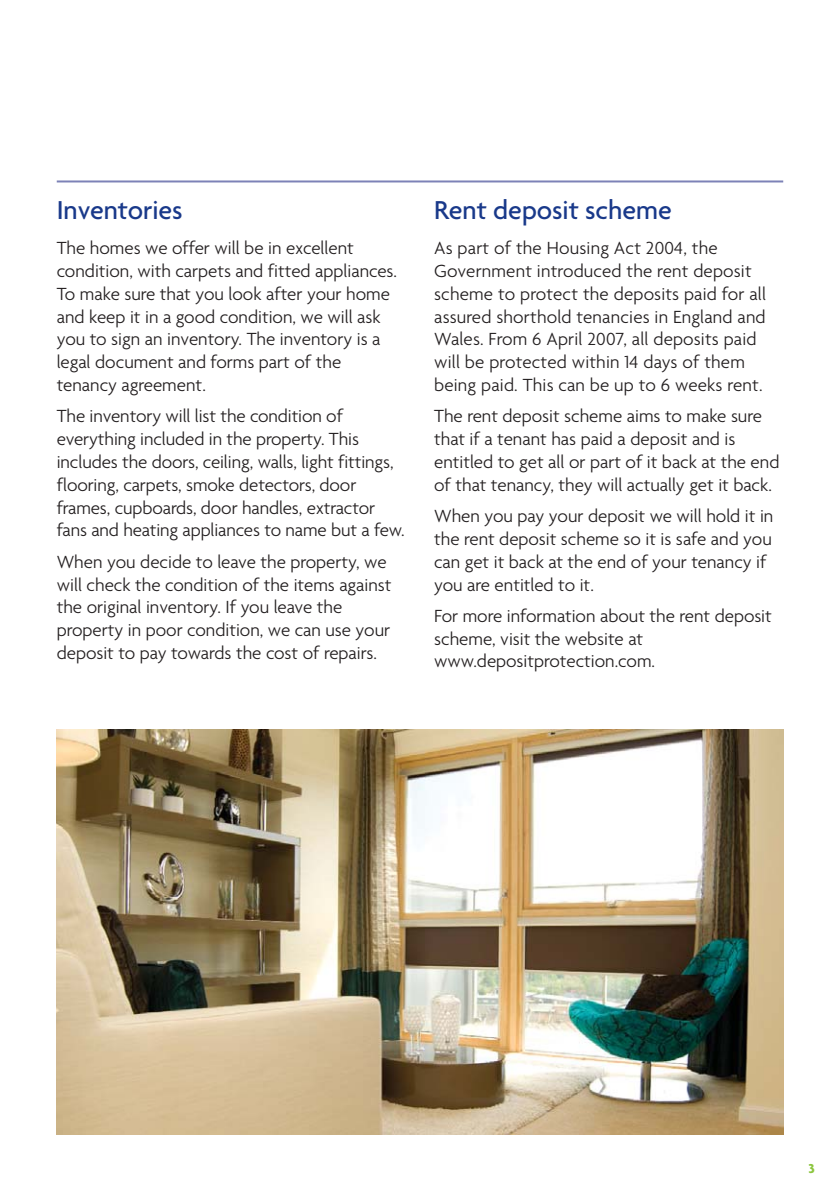
<style>
.page{position:relative;width:840px;height:1191px;background:#fff}
.page>*{position:absolute;margin:0;border:0;box-sizing:border-box;transform-origin:0 0}
.t1{font:500 28px "Agenda";color:#19398a}
.t2{font:300 19px/22.8px "Agenda";color:#231f20}
.t3{font:700 14px "Agenda";color:#8cc63f}
</style>
<div class="page">
<hr style="left:57px;top:180px;width:725px;height:2px;background:#7d82b7">
<img style="left:57px;top:730px;width:725px;height:404px">
<h1 class="t1" style="left:57px;top:199px;width:127px">Inventories</h1>
<p class="t2" style="left:57px;top:238px;width:341px">The homes we offer will be in excellent condition, with carpets and fitted appliances.<br>To make sure that you look after your home and keep it in a good condition, we will ask you to sign an inventory. The inventory is a legal document and forms part of the tenancy agreement.</p>
<p class="t2" style="left:57px;top:406px;width:349px">The inventory will list the condition of everything included in the property. This includes the doors, ceiling, walls, light fittings, flooring, carpets, smoke detectors, door frames, cupboards, door handles, extractor fans and heating appliances to name but a few.</p>
<p class="t2" style="left:57px;top:552px;width:336px">When you decide to leave the property, we will check the condition of the items against the original inventory. If you leave the property in poor condition, we can use your deposit to pay towards the cost of repairs.</p>
<h1 class="t1" style="left:434px;top:199px;width:239px">Rent deposit scheme</h1>
<p class="t2" style="left:434px;top:238px;width:333px">As part of the Housing Act 2004, the Government introduced the rent deposit scheme to protect the deposits paid for all assured shorthold tenancies in England and Wales. From 6 April 2007, all deposits paid will be protected within 14 days of them being paid. This can be up to 6 weeks rent.</p>
<p class="t2" style="left:434px;top:406px;width:346px">The rent deposit scheme aims to make sure that if a tenant has paid a deposit and is entitled to get all or part of it back at the end of that tenancy, they will actually get it back.</p>
<p class="t2" style="left:434px;top:506px;width:340px">When you pay your deposit we will hold it in the rent deposit scheme so it is safe and you can get it back at the end of your tenancy if you are entitled to it.</p>
<p class="t2" style="left:434px;top:606px;width:339px">For more information about the rent deposit scheme, visit the website at www.depositprotection.com.</p>
<p class="t3" style="left:808px;top:1162px;width:8px">3</p>
</div>
